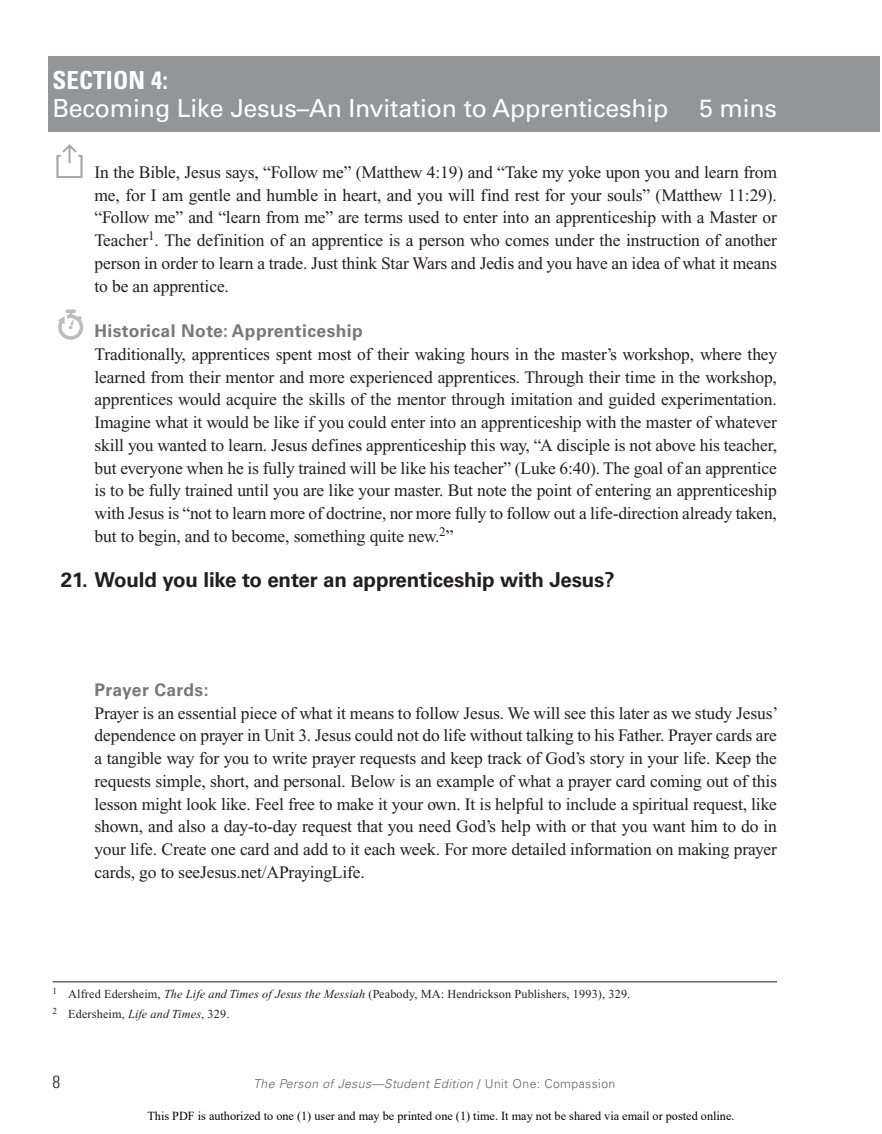
<style>
.page{position:relative;width:882px;height:1134px;background:#fff}
.page>*{position:absolute;margin:0;border:0;box-sizing:border-box;transform-origin:0 0}
.SectionTitle_LeftPg{font:24.85px/28px "Univers LT Std";letter-spacing:-.01em;color:#fff}
.Question_Blk_half_in{font:700 20.65px "Univers LT Std";letter-spacing:-.01em;color:#231f20}
.Body_HB_Answer_Blk{font:17.5px/22.8px "Times New Roman";letter-spacing:-.005em;color:#231f20;text-align:justify}
.Body_HB_Answer_Blk_S{font:17.5px/22.8px "Times New Roman";letter-spacing:-.01em;color:#231f20;text-align:justify}
.Body_HB_Answer_HangS{font:17.5px/22.8px "Times New Roman";letter-spacing:-.005em;color:#231f20;text-align:justify}
.Sub1_Background_etc{font:700 17.5px "Univers LT Std";letter-spacing:.02em;color:#76787b}
.t1{font:300 condensed 17.5px "Univers LT Std";color:#231f20}
.t2{font:12.25px "Times New Roman";color:#000}
.Footnote_page{font:12.25px "Times New Roman";letter-spacing:.01em;color:#231f20}
.t3{font:italic 300 12.25px "Univers LT Std";letter-spacing:.03em;color:#636366}
.Footnote_page_no_rul{font:12.25px "Times New Roman";letter-spacing:.01em;color:#231f20}
.s1{font-weight:700;font-stretch:condensed}
.s2{font-style:italic}
.s3{font-style:normal}
</style>
<div class="page">
<div style="left:49px;top:57px;width:831px;height:75px;background:#939598"></div>
<img style="left:56px;top:144px;width:27px;height:34px">
<hr style="left:52px;top:982px;width:725px;height:1px;background:#231f20">
<svg style="left:58px;top:309px;width:25px;height:31px"></svg>
<p class="SectionTitle_LeftPg" style="left:52px;top:66px;width:726px"><span class="s1">SECTION 4:<br></span>Becoming Like Jesus–An Invitation to Apprenticeship 5 mins</p>
<p class="Body_HB_Answer_HangS" style="left:94px;top:161px;width:684px">In the Bible, Jesus says, “Follow me” (Matthew 4:19) and “Take my yoke upon you and learn from me, for I am gentle and humble in heart, and you will find rest for your souls” (Matthew 11:29). “Follow me” and “learn from me” are terms used to enter into an apprenticeship with a Master or Teacher<sup>1</sup>. The definition of an apprentice is a person who comes under the instruction of another person in order to learn a trade. Just think Star Wars and Jedis and you have an idea of what it means to be an apprentice.</p>
<p class="Sub1_Background_etc" style="left:94px;top:321px;width:270px">Historical Note: Apprenticeship</p>
<p class="Body_HB_Answer_Blk" style="left:94px;top:343px;width:684px">Traditionally, apprentices spent most of their waking hours in the master’s workshop, where they learned from their mentor and more experienced apprentices. Through their time in the workshop, apprentices would acquire the skills of the mentor through imitation and guided experimentation.<br>Imagine what it would be like if you could enter into an apprenticeship with the master of whatever skill you wanted to learn. Jesus defines apprenticeship this way, “A disciple is not above his teacher, but everyone when he is fully trained will be like his teacher” (Luke 6:40). The goal of an apprentice is to be fully trained until you are like your master. But note the point of entering an apprenticeship with Jesus is “not to learn more of doctrine, nor more fully to follow out a life-direction already taken, but to begin, and to become, something quite new.<sup>2</sup>”</p>
<p class="Question_Blk_half_in" style="left:61px;top:568px;width:555px">21. Would you like to enter an apprenticeship with Jesus?</p>
<p class="Sub1_Background_etc" style="left:94px;top:679px;width:116px">Prayer Cards:</p>
<p class="Body_HB_Answer_Blk_S" style="left:94px;top:701px;width:685px">Prayer is an essential piece of what it means to follow Jesus. We will see this later as we study Jesus’ dependence on prayer in Unit 3. Jesus could not do life without talking to his Father. Prayer cards are a tangible way for you to write prayer requests and keep track of God’s story in your life. Keep the requests simple, short, and personal. Below is an example of what a prayer card coming out of this lesson might look like. Feel free to make it your own. It is helpful to include a spiritual request, like shown, and also a day-to-day request that you need God’s help with or that you want him to do in your life. Create one card and add to it each week. For more detailed information on making prayer cards, go to seeJesus.net/APrayingLife.</p>
<p class="Footnote_page" style="left:52px;top:987px;width:579px"><sup>1</sup> Alfred Edersheim, <span class="s2">The Life and Times of Jesus the Messiah</span> (Peabody, MA: Hendrickson Publishers, 1993), 329.</p>
<p class="Footnote_page_no_rul" style="left:52px;top:1007px;width:178px"><sup>2</sup> Edersheim, <span class="s2">Life and Times</span>, 329.</p>
<p class="t1" style="left:52px;top:1072px;width:9px">8</p>
<p class="t3" style="left:254px;top:1076px;width:363px">The Person of Jesus—Student Edition <span class="s3">/ Unit One: Compassion</span></p>
<p class="t2" style="left:147px;top:1107px;width:589px">This PDF is authorized to one (1) user and may be printed one (1) time. It may not be shared via email or posted online.</p>
</div>
